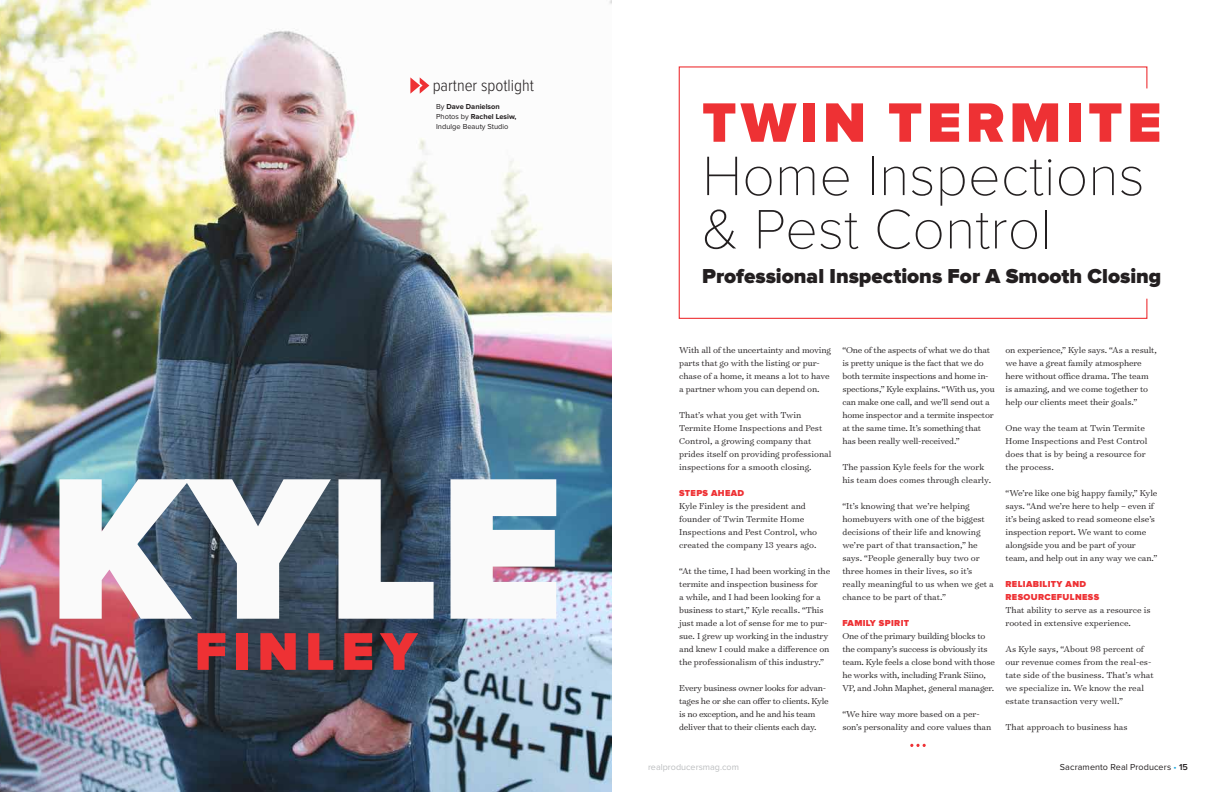
<style>
.page{position:relative;width:1224px;height:792px;background:#fff}
.page>*{position:absolute;margin:0;border:0;box-sizing:border-box;transform-origin:0 0}
.t1{font:900 209px "Proxima Nova";color:#fafafa}
.t2{font:100 57.5px/53.3px "Proxima Nova T";color:#231f20}
.t3{font:900 57.5px "Proxima Nova";letter-spacing:.08em;color:#ee3134}
.t4{font:900 55px "Proxima Nova";letter-spacing:.12em;color:#ee3134}
.t5{font:900 20.9px "Proxima Nova";color:#231f20}
.t6{font:300 17px "Proxima Nova Cond";color:#231f20}
.t7{font:300 9.8px/13px "Surveyor Text";letter-spacing:-.01em;color:#231f20}
.t8{font:900 9px/13px "Proxima Nova";letter-spacing:.04em;color:#ee3134}
.t9{font:9px "Proxima Nova";letter-spacing:.01em;color:#231f20}
.t10{font:9px "Proxima Nova";color:#bcbec0}
.t11{font:7.5px/10px "Proxima Nova";color:#231f20}
.s1{font-weight:700}
.s2{color:#19a8e0}
.s3{font-weight:600}
</style>
<div class="page">
<img style="left:0;top:0;width:612px;height:792px">
<svg style="left:410px;top:77px;width:19px;height:17px"></svg>
<svg style="left:678px;top:66px;width:470px;height:253px"></svg>
<svg style="left:910px;top:744px;width:16px;height:3px"></svg>
<h3 class="t6" style="left:433px;top:77px;width:103px">partner spotlight</h3>
<p class="t11" style="left:436px;top:102px;width:82px">By <span class="s1">Dave Danielson<br></span>Photos by <span class="s1">Rachel Lesiw,<br></span>Indulge Beauty Studio</p>
<h2 class="t3" style="left:702px;top:96px;width:461px">TWIN TERMITE</h2>
<h2 class="t2" style="left:702px;top:150px;width:444px">Home Inspections &amp; Pest Control</h2>
<h1 class="t1" style="left:48px;top:454px;width:517px">KYLE</h1>
<h3 class="t4" style="left:195px;top:626px;width:224px">FINLEY</h3>
<h3 class="t5" style="left:702px;top:266px;width:461px">Professional Inspections For A Smooth Closing</h3>
<p class="t7" style="left:679px;top:343px;width:153px">With all of the uncertainty and moving parts that go with the listing or pur&shy;chase of a home, it means a lot to have a partner whom you can depend on.</p>
<p class="t7" style="left:679px;top:408px;width:154px">That’s what you get with Twin Termite Home Inspections and Pest Control, a growing company that prides itself on providing professional inspections for a smooth closing.</p>
<p class="t8" style="left:679px;top:487px;width:66px">STEPS AHEAD</p>
<p class="t7" style="left:679px;top:499px;width:139px">Kyle Finley is the president and founder of Twin Termite Home<br>Inspections and Pest Control, who created the company 13 years ago.</p>
<p class="t7" style="left:679px;top:564px;width:153px">“At the time, I had been working in the termite and inspection business for<br>a while, and I had been looking for a business to start,” Kyle recalls. “This just made a lot of sense for me to pur&shy;sue. I grew up working in the industry and knew I could make a difference on the professionalism of this industry.”</p>
<p class="t7" style="left:679px;top:681px;width:151px">Every business owner looks for advan&shy;tages he or she can offer to clients. Kyle is no exception, and he and his team deliver that to their clients each day.</p>
<p class="t7" style="left:842px;top:343px;width:154px">“One of the aspects of what we do that is pretty unique is the fact that we do both termite inspections and home in&shy;spections,” Kyle explains. “With us, you can make one call, and we’ll send out a home inspector and a termite inspector at the same time. It’s something that has been really well-received.”</p>
<p class="t7" style="left:842px;top:460px;width:150px">The passion Kyle feels for the work his team does comes through clearly.</p>
<p class="t7" style="left:842px;top:499px;width:153px">“It’s knowing that we’re helping homebuyers with one of the biggest decisions of their life and knowing we’re part of that transaction,” he says. “People generally buy two or three homes in their lives, so it’s really meaningful to us when we get a chance to be part of that.”</p>
<p class="t8" style="left:842px;top:617px;width:68px">FAMILY SPIRIT</p>
<p class="t7" style="left:842px;top:629px;width:154px">One of the primary building blocks to the company’s success is obviously its team. Kyle feels a close bond with those he works with, including Frank Siino, VP, and John Maphet, general manager.</p>
<p class="t7" style="left:842px;top:707px;width:151px">“We hire way more based on a per&shy;son’s personality and core values than</p>
<p class="t7" style="left:1005px;top:343px;width:153px">on experience,” Kyle says. “As a result, we have a great family atmosphere here without office drama. The team is amazing, and we come together to help our clients meet their goals.”</p>
<p class="t7" style="left:1005px;top:421px;width:144px">One way the team at Twin Termite<br>Home Inspections and Pest Control does that is by being a resource for the process.</p>
<p class="t7" style="left:1005px;top:486px;width:153px">“We’re like one big happy family,” Kyle says. “And we’re here to help – even if it’s being asked to read someone else’s inspection report. We want to come alongside you and be part of your team, and help out in any way we can.”</p>
<p class="t8" style="left:1005px;top:578px;width:95px">RELIABILITY AND<br>RESOURCEFULNESS</p>
<p class="t7" style="left:1005px;top:603px;width:147px">That ability to serve as a resource is rooted in extensive experience.</p>
<p class="t7" style="left:1005px;top:642px;width:150px">As Kyle says, “About 98 percent of our revenue comes from the real-es&shy;tate side of the business. That’s what we specialize in. We know the real estate transaction very well.”</p>
<p class="t7" style="left:1005px;top:720px;width:124px">That approach to business has</p>
<p class="t10" style="left:648px;top:762px;width:92px">realproducersmag.com</p>
<p class="t9" style="left:1060px;top:762px;width:130px">Sacramento Real Producers <span class="s2">•</span> <span class="s3">15</span></p>
</div>
